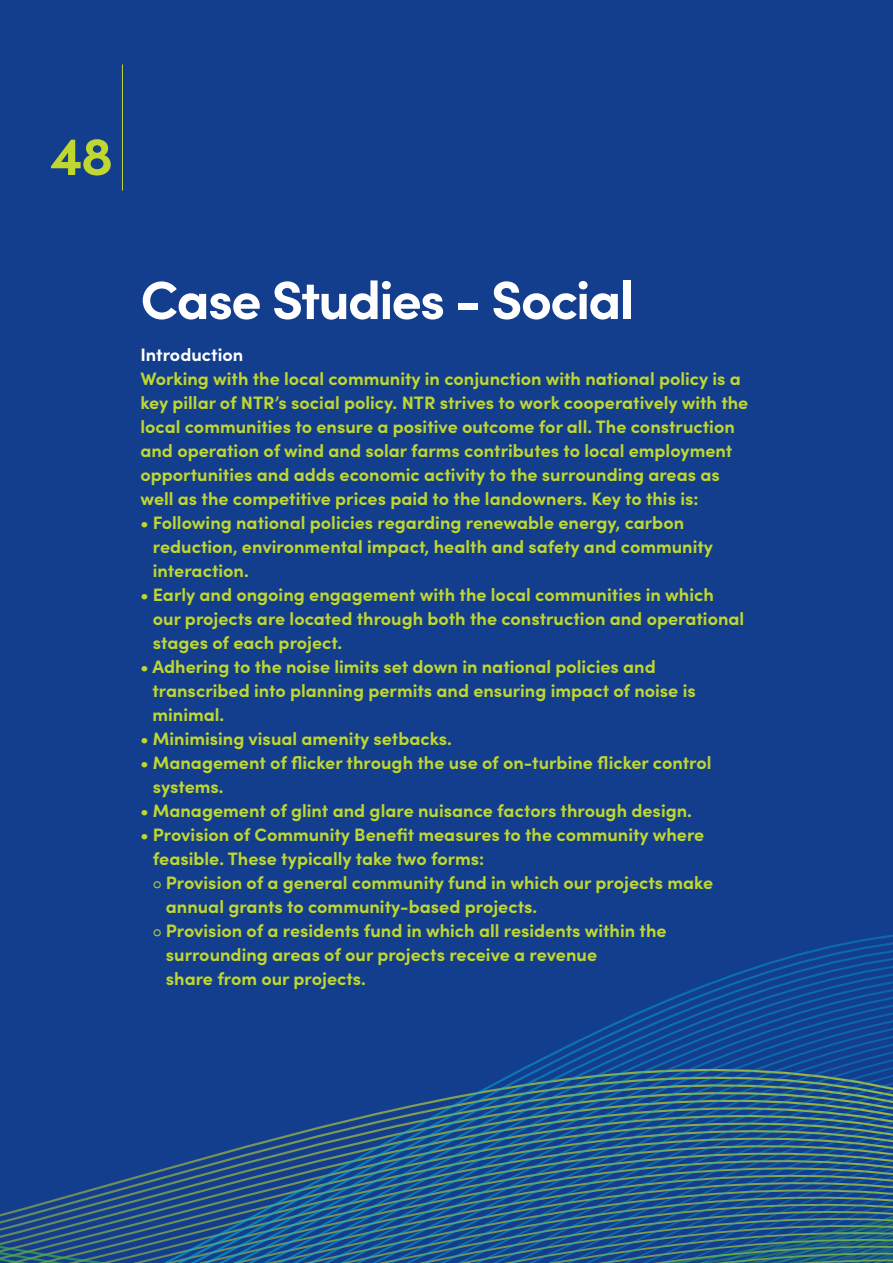
<style>
.page{position:relative;width:893px;height:1263px;background:#133d8d}
.page>*{position:absolute;margin:0;border:0;box-sizing:border-box;transform-origin:0 0}
.t1{font:700 54px "Sofia Pro";letter-spacing:-.035em;color:#fff}
.t2{font:700 54px "Sofia Pro";color:#bfd730}
.t3{font:700 18px/24px "Sofia Pro";color:#bfd730}
.t4{font:700 18px "Sofia Pro";color:#fff}
.s1{font-size:12px}
</style>
<div class="page">
<svg style="left:0;top:934px;width:893px;height:329px"></svg>
<hr style="left:122px;top:64px;width:1px;height:126px;background:#bfd730">
<h1 class="t2" style="left:50px;top:114px;width:64px">48</h1>
<h1 class="t1" style="left:140px;top:258px;width:495px">Case Studies - Social</h1>
<p class="t4" style="left:140px;top:341px;width:104px">Introduction</p>
<p class="t3" style="left:140px;top:365px;width:609px">Working with the local community in conjunction with national policy is a key pillar of NTR’s social policy. NTR strives to work cooperatively with the local communities to ensure a positive outcome for all. The construction and operation of wind and solar farms contributes to local employment opportunities and adds economic activity to the surrounding areas as well as the competitive prices paid to the landowners. Key to this is:</p>
<p class="t3" style="left:153px;top:509px;width:562px;text-indent:-12px">• Following national policies regarding renewable energy, carbon reduction, environmental impact, health and safety and community interaction.</p>
<p class="t3" style="left:153px;top:581px;width:593px;text-indent:-12px">• Early and ongoing engagement with the local communities in which our projects are located through both the construction and operational stages of each project.</p>
<p class="t3" style="left:152px;top:653px;width:545px;text-indent:-12px">• Adhering to the noise limits set down in national policies and transcribed into planning permits and ensuring impact of noise is minimal.</p>
<p class="t3" style="left:140px;top:725px;width:313px">• Minimising visual amenity setbacks.</p>
<p class="t3" style="left:153px;top:749px;width:560px;text-indent:-12px">• Management of flicker through the use of on-turbine flicker control systems.</p>
<p class="t3" style="left:140px;top:797px;width:553px">• Management of glint and glare nuisance factors through design.</p>
<p class="t3" style="left:153px;top:821px;width:553px;text-indent:-12px">• Provision of Community Benefit measures to the community where feasible. These typically take two forms:</p>
<p class="t3" style="left:166px;top:869px;width:549px;text-indent:-13px"><span class="s1">○</span> Provision of a general community fund in which our projects make annual grants to community-based projects.</p>
<p class="t3" style="left:166px;top:917px;width:502px;text-indent:-13px"><span class="s1">○</span> Provision of a residents fund in which all residents within the surrounding areas of our projects receive a revenue<br>share from our projects.</p>
</div>
